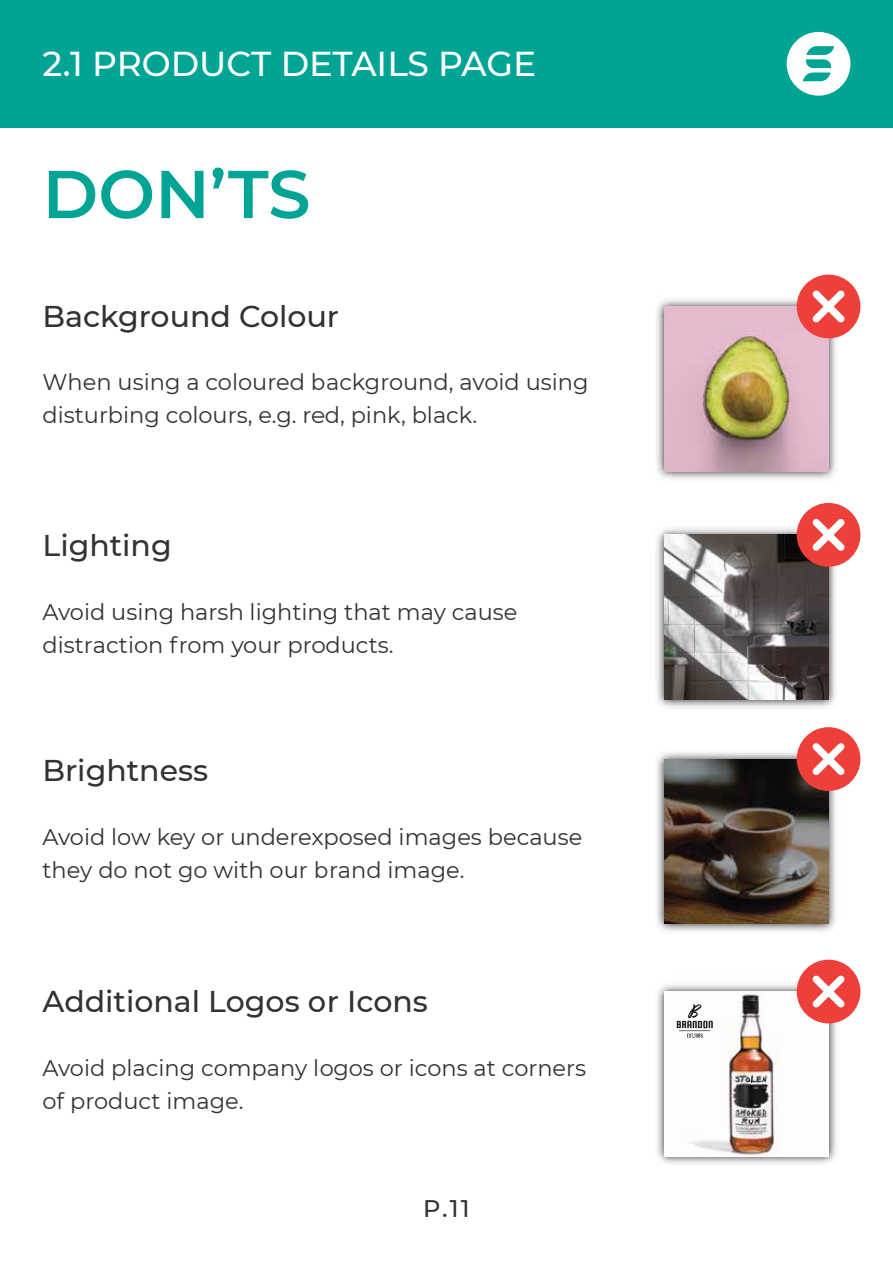
<style>
.page{position:relative;width:893px;height:1263px;background:#fff}
.page>*{position:absolute;margin:0;border:0;box-sizing:border-box;transform-origin:0 0}
.t1{font:600 67.5px "Montserrat";color:#00a495}
.t2{font:500 34.5px "Montserrat";color:#fff}
.t3{font:500 30px "Montserrat";color:#323232}
.t4{font:500 24px "Montserrat";color:#323232}
.t5{font:22.5px/33px "Montserrat";color:#323232}
</style>
<div class="page">
<div style="left:0;top:0;width:893px;height:128px;background:#00a495"></div>
<img style="left:656px;top:31px;width:205px;height:1133px">
<img style="left:664px;top:535px;width:164px;height:164px">
<div style="left:797px;top:960px;width:63px;height:63px;background:#ef3f3b;border-radius:50%"></div>
<svg style="left:812px;top:975px;width:33px;height:32px"></svg>
<div style="left:797px;top:727px;width:63px;height:64px;background:#ef3f3b;border-radius:50%"></div>
<svg style="left:812px;top:743px;width:33px;height:32px"></svg>
<div style="left:797px;top:503px;width:63px;height:64px;background:#ef3f3b;border-radius:50%"></div>
<svg style="left:812px;top:519px;width:33px;height:32px"></svg>
<div style="left:797px;top:275px;width:63px;height:63px;background:#ef3f3b;border-radius:50%"></div>
<svg style="left:812px;top:290px;width:33px;height:32px"></svg>
<h2 class="t2" style="left:43px;top:40px;width:495px">2.1 PRODUCT DETAILS PAGE</h2>
<h1 class="t1" style="left:43px;top:146px;width:270px">DON’TS</h1>
<h3 class="t3" style="left:43px;top:295px;width:298px">Background Colour</h3>
<p class="t5" style="left:43px;top:365px;width:548px">When using a coloured background, avoid using disturbing colours, e.g. red, pink, black.</p>
<h3 class="t3" style="left:43px;top:525px;width:131px">Lighting</h3>
<p class="t5" style="left:43px;top:595px;width:477px">Avoid using harsh lighting that may cause distraction from your products.</p>
<h3 class="t3" style="left:43px;top:750px;width:167px">Brightness</h3>
<p class="t5" style="left:43px;top:820px;width:541px">Avoid low key or underexposed images because they do not go with our brand image.</p>
<h3 class="t3" style="left:43px;top:980px;width:387px">Additional Logos or Icons</h3>
<p class="t5" style="left:43px;top:1050px;width:545px">Avoid placing company logos or icons at corners of product image.</p>
<p class="t4" style="left:423px;top:1191px;width:48px">P.11</p>
</div>
